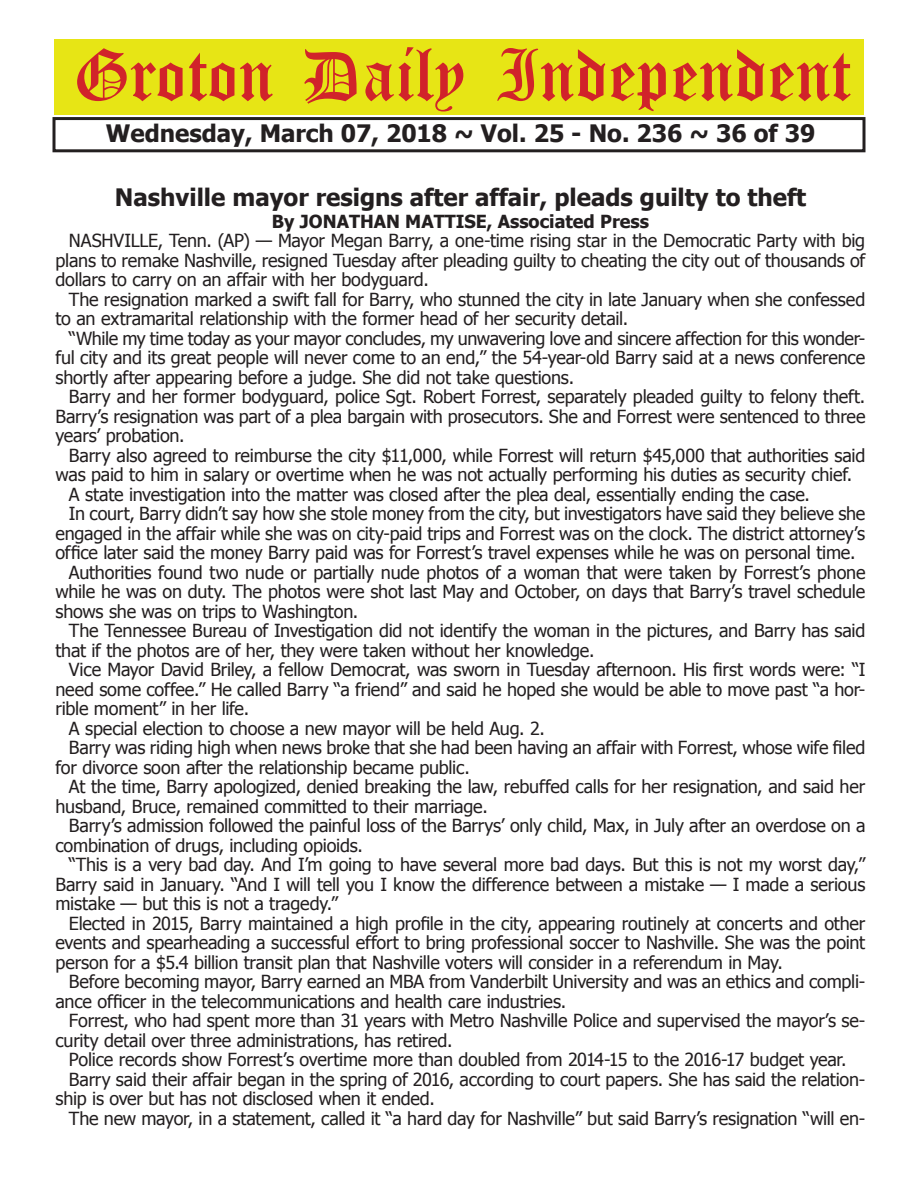
<style>
.page{position:relative;width:918px;height:1188px;background:#fff}
.page>*{position:absolute;margin:0;border:0;box-sizing:border-box;transform-origin:0 0}
.t1{font:54px "Old English Five";color:#d1232a}
.t2{font:700 24px "Tahoma";color:#231f20}
.t3{font:18px/19.5px "Tahoma";letter-spacing:-.01em;color:#231f20;text-align:justify}
.t4{font:700 18px "Tahoma";color:#231f20}
</style>
<div class="page">
<div style="left:52px;top:117px;width:814px;height:35px;border:3px solid #231f20"></div>
<div style="left:54px;top:40px;width:810px;height:75px;background:#e7e515"></div>
<h1 class="t1" style="left:73px;top:50px;width:779px">Groton Daily Independent</h1>
<h2 class="t2" style="left:106px;top:116px;width:711px">Wednesday, March 07, 2018 ~ Vol. 25 - No. 236 ~ 36 of 39</h2>
<h2 class="t2" style="left:115px;top:181px;width:693px">Nashville mayor resigns after affair, pleads guilty to theft</h2>
<p class="t4" style="left:272px;top:209px;width:379px">By JONATHAN MATTISE, Associated Press</p>
<p class="t3" style="left:55px;top:230px;width:811px;text-indent:14px">NASHVILLE, Tenn. (AP) — Mayor Megan Barry, a one-time rising star in the Democratic Party with big plans to remake Nashville, resigned Tuesday after pleading guilty to cheating the city out of thousands of dollars to carry on an affair with her bodyguard.</p>
<p class="t3" style="left:55px;top:289px;width:811px;text-indent:14px">The resignation marked a swift fall for Barry, who stunned the city in late January when she confessed to an extramarital relationship with the former head of her security detail.</p>
<p class="t3" style="left:55px;top:328px;width:811px;text-indent:14px">“While my time today as your mayor concludes, my unwavering love and sincere affection for this wonder&shy;ful city and its great people will never come to an end,” the 54-year-old Barry said at a news conference shortly after appearing before a judge. She did not take questions.</p>
<p class="t3" style="left:55px;top:386px;width:812px;text-indent:14px">Barry and her former bodyguard, police Sgt. Robert Forrest, separately pleaded guilty to felony theft.<br>Barry’s resignation was part of a plea bargain with prosecutors. She and Forrest were sentenced to three years’ probation.</p>
<p class="t3" style="left:69px;top:445px;width:798px">Barry also agreed to reimburse the city $11,000, while Forrest will return $45,000 that authorities said</p>
<p class="t3" style="left:55px;top:464px;width:798px">was paid to him in salary or overtime when he was not actually performing his duties as security chief.</p>
<p class="t3" style="left:69px;top:484px;width:743px">A state investigation into the matter was closed after the plea deal, essentially ending the case.</p>
<p class="t3" style="left:69px;top:503px;width:798px">In court, Barry didn’t say how she stole money from the city, but investigators have said they believe she</p>
<p class="t3" style="left:55px;top:523px;width:811px">engaged in the affair while she was on city-paid trips and Forrest was on the clock. The district attorney’s</p>
<p class="t3" style="left:55px;top:542px;width:802px">office later said the money Barry paid was for Forrest’s travel expenses while he was on personal time.</p>
<p class="t3" style="left:69px;top:562px;width:798px">Authorities found two nude or partially nude photos of a woman that were taken by Forrest’s phone</p>
<p class="t3" style="left:55px;top:581px;width:811px">while he was on duty. The photos were shot last May and October, on days that Barry’s travel schedule</p>
<p class="t3" style="left:55px;top:601px;width:304px">shows she was on trips to Washington.</p>
<p class="t3" style="left:69px;top:620px;width:798px">The Tennessee Bureau of Investigation did not identify the woman in the pictures, and Barry has said</p>
<p class="t3" style="left:55px;top:640px;width:541px">that if the photos are of her, they were taken without her knowledge.</p>
<p class="t3" style="left:69px;top:659px;width:798px">Vice Mayor David Briley, a fellow Democrat, was sworn in Tuesday afternoon. His first words were: “I</p>
<p class="t3" style="left:55px;top:679px;width:811px">need some coffee.” He called Barry “a friend” and said he hoped she would be able to move past “a hor-</p>
<p class="t3" style="left:55px;top:698px;width:195px">rible moment” in her life.</p>
<p class="t3" style="left:69px;top:718px;width:477px">A special election to choose a new mayor will be held Aug. 2.</p>
<p class="t3" style="left:69px;top:737px;width:798px">Barry was riding high when news broke that she had been having an affair with Forrest, whose wife filed</p>
<p class="t3" style="left:55px;top:757px;width:416px">for divorce soon after the relationship became public.</p>
<p class="t3" style="left:69px;top:776px;width:798px">At the time, Barry apologized, denied breaking the law, rebuffed calls for her resignation, and said her</p>
<p class="t3" style="left:55px;top:796px;width:434px">husband, Bruce, remained committed to their marriage.</p>
<p class="t3" style="left:69px;top:815px;width:798px">Barry’s admission followed the painful loss of the Barrys’ only child, Max, in July after an overdose on a</p>
<p class="t3" style="left:55px;top:835px;width:309px">combination of drugs, including opioids.</p>
<p class="t3" style="left:69px;top:854px;width:798px">“This is a very bad day. And I’m going to have several more bad days. But this is not my worst day,”</p>
<p class="t3" style="left:55px;top:874px;width:811px">Barry said in January. “And I will tell you I know the difference between a mistake — I made a serious</p>
<p class="t3" style="left:55px;top:893px;width:284px">mistake — but this is not a tragedy.”</p>
<p class="t3" style="left:69px;top:913px;width:798px">Elected in 2015, Barry maintained a high profile in the city, appearing routinely at concerts and other</p>
<p class="t3" style="left:55px;top:932px;width:811px">events and spearheading a successful effort to bring professional soccer to Nashville. She was the point</p>
<p class="t3" style="left:55px;top:952px;width:729px">person for a $5.4 billion transit plan that Nashville voters will consider in a referendum in May.</p>
<p class="t3" style="left:69px;top:971px;width:798px">Before becoming mayor, Barry earned an MBA from Vanderbilt University and was an ethics and compli-</p>
<p class="t3" style="left:55px;top:991px;width:512px">ance officer in the telecommunications and health care industries.</p>
<p class="t3" style="left:69px;top:1010px;width:798px">Forrest, who had spent more than 31 years with Metro Nashville Police and supervised the mayor’s se-</p>
<p class="t3" style="left:55px;top:1030px;width:398px">curity detail over three administrations, has retired.</p>
<p class="t3" style="left:69px;top:1049px;width:779px">Police records show Forrest’s overtime more than doubled from 2014-15 to the 2016-17 budget year.</p>
<p class="t3" style="left:69px;top:1069px;width:798px">Barry said their affair began in the spring of 2016, according to court papers. She has said the relation-</p>
<p class="t3" style="left:55px;top:1088px;width:381px">ship is over but has not disclosed when it ended.</p>
<p class="t3" style="left:69px;top:1107px;width:798px">The new mayor, in a statement, called it “a hard day for Nashville” but said Barry’s resignation “will en-</p>
</div>
